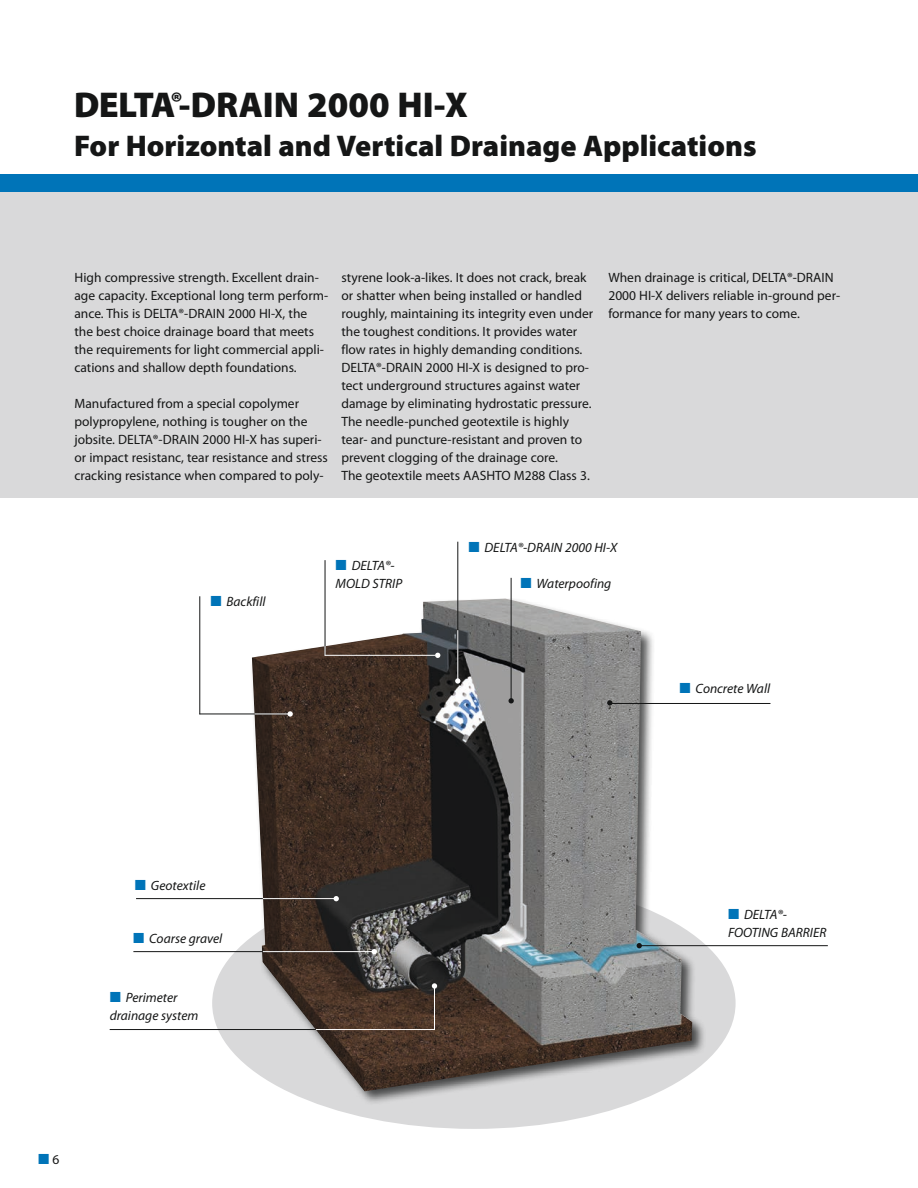
<style>
.page{position:relative;width:918px;height:1188px;background:#fff}
.page>*{position:absolute;margin:0;border:0;box-sizing:border-box;transform-origin:0 0}
.t1{font:900 36px "Myriad Pro Doerken";color:#151616}
.t2{font:900 30px "Myriad Pro Doerken";color:#151616}
.Dörken_Copy{font:13.5px/18px "Myriad Pro Doerken";color:#151616}
.t3{font:italic 13.5px/18px "Myriad Pro Doerken";color:#151616}
.t4{font:13.5px "Myriad Pro Doerken";color:#0074b8}
.s1{font-family:"Delta Myriad Pro"}
.s2{font-style:normal;color:#0074b8}
.s3{color:#151616}
</style>
<div class="page">
<div style="left:212px;top:878px;width:524px;height:251px;background:#d9d9da;border-radius:50%"></div>
<div style="left:0;top:174px;width:918px;height:18px;background:#0074b8"></div>
<div style="left:0;top:192px;width:918px;height:306px;background:#d9d9da"></div>
<div style="left:250px;top:599px;width:456px;height:506px;background:#151616;opacity:.75"></div>
<img style="left:252px;top:599px;width:440px;height:492px">
<hr style="left:199px;top:596px;width:1px;height:118px;background:#151616">
<hr style="left:136px;top:898px;width:200px;height:1px;background:#151616">
<hr style="left:133px;top:951px;width:201px;height:1px;background:#151616">
<hr style="left:110px;top:1029px;width:206px;height:1px;background:#151616">
<hr style="left:199px;top:714px;width:92px;height:1px;background:#151616">
<hr style="left:263px;top:898px;width:73px;height:1px;background:#fff">
<hr style="left:255px;top:714px;width:36px;height:1px;background:#fff">
<svg style="left:334px;top:896px;width:5px;height:5px"></svg>
<hr style="left:640px;top:945px;width:188px;height:1px;background:#151616">
<svg style="left:637px;top:943px;width:5px;height:5px"></svg>
<hr style="left:325px;top:560px;width:1px;height:96px;background:#151616">
<hr style="left:608px;top:703px;width:162px;height:1px;background:#151616">
<hr style="left:511px;top:578px;width:1px;height:122px;background:#151616">
<hr style="left:457px;top:542px;width:1px;height:140px;background:#151616">
<svg style="left:607px;top:700px;width:5px;height:6px"></svg>
<svg style="left:288px;top:711px;width:5px;height:6px"></svg>
<hr style="left:325px;top:655px;width:110px;height:1px;background:#fff">
<svg style="left:455px;top:678px;width:5px;height:6px"></svg>
<hr style="left:457px;top:630px;width:1px;height:52px;background:#fff">
<svg style="left:435px;top:653px;width:5px;height:5px"></svg>
<svg style="left:509px;top:698px;width:5px;height:5px"></svg>
<hr style="left:263px;top:951px;width:111px;height:1px;background:#fff">
<hr style="left:316px;top:1029px;width:119px;height:1px;background:#fff">
<svg style="left:372px;top:949px;width:5px;height:5px"></svg>
<svg style="left:432px;top:983px;width:5px;height:6px"></svg>
<hr style="left:434px;top:987px;width:1px;height:43px;background:#fff">
<p class="t1" style="left:74px;top:81px;width:395px"><span class="s1">DELTA®-D</span>RAIN 2000 HI-X</p>
<p class="t2" style="left:74px;top:126px;width:684px">For Horizontal and Vertical Drainage Applications</p>
<p class="Dörken_Copy" style="left:74px;top:268px;width:255px">High compressive strength. Excellent drain&shy;age capacity. Exceptional long term perform&shy;ance. This is DELTA®-DRAIN 2000 HI-X, the the best choice drainage board that meets the requirements for light commercial appli&shy;cations and shallow depth foundations.</p>
<p class="Dörken_Copy" style="left:74px;top:394px;width:255px">Manufactured from a special copolymer polypropylene, nothing is tougher on the jobsite. DELTA®-DRAIN 2000 HI-X has superi&shy;or impact resistanc, tear resistance and stress cracking resistance when compared to poly-</p>
<p class="Dörken_Copy" style="left:341px;top:268px;width:253px">styrene look-a-likes. It does not crack, break or shatter when being installed or handled roughly, maintaining its integrity even under the toughest conditions. It provides water flow rates in highly demanding conditions.<br>DELTA®-DRAIN 2000 HI-X is designed to pro&shy;tect underground structures against water damage by eliminating hydrostatic pressure.<br>The needle-punched geotextile is highly tear- and puncture-resistant and proven to prevent clogging of the drainage core.<br>The geotextile meets AASHTO M288 Class 3.</p>
<p class="Dörken_Copy" style="left:608px;top:268px;width:233px">When drainage is critical, DELTA®-DRAIN<br>2000 HI-X delivers reliable in-ground per&shy;formance for many years to come.</p>
<p class="t3" style="left:468px;top:538px;width:150px"><span class="s2">■</span> DELTA®-DRAIN 2000 HI-X</p>
<p class="t3" style="left:210px;top:592px;width:57px"><span class="s2">■</span> Backfill</p>
<p class="t3" style="left:336px;top:556px;width:68px"><span class="s2">■</span> DELTA®-<br>MOLD STRIP</p>
<p class="t3" style="left:520px;top:574px;width:92px"><span class="s2">■</span> Waterpoofing</p>
<p class="t3" style="left:679px;top:680px;width:92px"><span class="s2">■</span> Concrete Wall</p>
<p class="t3" style="left:135px;top:877px;width:72px"><span class="s2">■</span> Geotextile</p>
<p class="t3" style="left:133px;top:929px;width:91px"><span class="s2">■</span> Coarse gravel</p>
<p class="t3" style="left:110px;top:988px;width:90px"><span class="s2">■</span> Perimeter drainage system</p>
<p class="t4" style="left:38px;top:1151px;width:23px">■<span class="s3">6</span></p>
<p class="t3" style="left:728px;top:905px;width:100px"><span class="s2">■</span> DELTA®-<br>FOOTING BARRIER</p>
</div>
